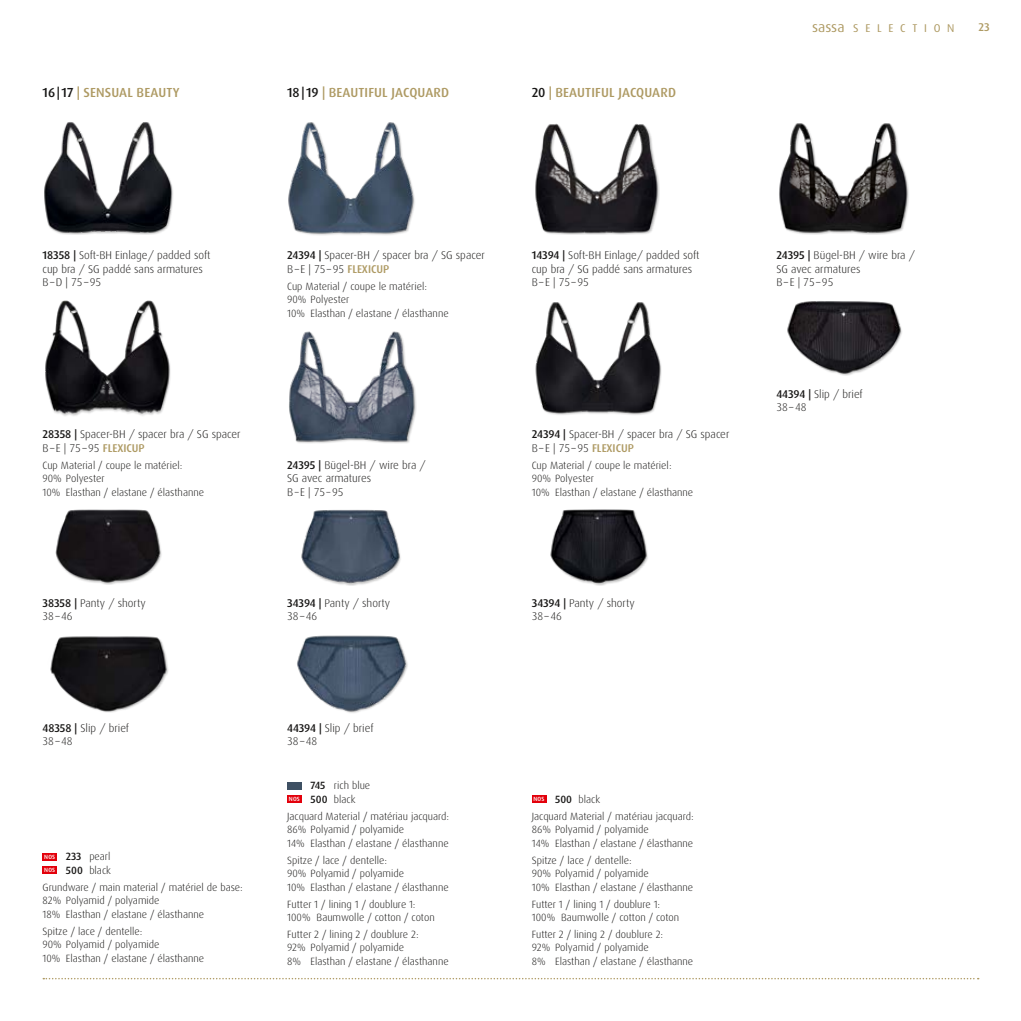
<style>
.page{position:relative;width:1021px;height:1021px;background:#fff}
.page>*{position:absolute;margin:0;border:0;box-sizing:border-box;transform-origin:0 0}
.t1{font:500 13.2px "Dax Pro";letter-spacing:.01em;color:#ae9a63}
.t2{font:300 11.25px/13.5px "Dax Extended";color:#181716}
.t3{font:11.25px "Dax Pro";letter-spacing:.6em;color:#ae9a63}
.t4{font:500 11.25px "Dax Pro";color:#ae9a63}
.t5{font:300 10.5px/13.5px "Dax Pro";color:#181716}
.s1{color:#181716}
.s2{font-size:13.5px}
.s3{font-size:14.4px}
.s4{font-family:"Dax Pro";font-weight:500}
.s5{font-family:"Dax Pro"}
.s6{font-weight:500;color:#ae9a63}
.s7{font-weight:500;font-size:6px;color:#fff}
.s8{font-weight:500}
</style>
<div class="page">
<img style="left:44px;top:122px;width:129px;height:113px">
<img style="left:45px;top:300px;width:126px;height:114px">
<div style="left:56px;top:509px;width:106px;height:76px;background:#181716;opacity:.25"></div>
<img style="left:55px;top:509px;width:107px;height:74px">
<div style="left:49px;top:636px;width:120px;height:77px;background:#181716;opacity:.25"></div>
<img style="left:49px;top:636px;width:120px;height:75px">
<div style="left:43px;top:853px;width:14px;height:7px;background:#e3000b"></div>
<div style="left:43px;top:866px;width:14px;height:7px;background:#e3000b"></div>
<img style="left:288px;top:122px;width:127px;height:113px">
<img style="left:289px;top:331px;width:127px;height:112px">
<div style="left:301px;top:510px;width:101px;height:75px;background:#181716;opacity:.25"></div>
<img style="left:301px;top:509px;width:101px;height:74px">
<div style="left:297px;top:635px;width:112px;height:78px;background:#181716;opacity:.25"></div>
<img style="left:297px;top:635px;width:112px;height:76px">
<div style="left:287px;top:782px;width:14px;height:7px;background:#3e5063"></div>
<div style="left:287px;top:795px;width:14px;height:7px;background:#e3000b"></div>
<img style="left:535px;top:123px;width:125px;height:112px">
<img style="left:535px;top:302px;width:127px;height:112px">
<div style="left:551px;top:509px;width:97px;height:76px;background:#181716;opacity:.25"></div>
<img style="left:550px;top:509px;width:98px;height:74px">
<div style="left:531px;top:795px;width:15px;height:7px;background:#e3000b"></div>
<img style="left:779px;top:123px;width:130px;height:112px">
<div style="left:788px;top:301px;width:115px;height:75px;background:#181716;opacity:.25"></div>
<img style="left:787px;top:301px;width:116px;height:73px">
<svg style="left:43px;top:977px;width:935px;height:2px"></svg>
<p class="t1" style="left:43px;top:84px;width:138px"><span class="s1">16| 17</span> <span class="s2">|</span> SENSUAL BEAUTY</p>
<p class="t1" style="left:287px;top:84px;width:164px"><span class="s1">18| 19</span> <span class="s2">|</span> BEAUTIFUL JACQUARD</p>
<p class="t1" style="left:531px;top:84px;width:146px"><span class="s1">20</span> <span class="s2">|</span> BEAUTIFUL JACQUARD</p>
<p class="t3" style="left:812px;top:21px;width:144px"><span class="s3">sassa</span> SELECTION</p>
<p class="t4" style="left:978px;top:20px;width:13px">23</p>
<p class="t2" style="left:43px;top:249px;width:169px"><span class="s4">18358 |</span> Soft-BH Einlage/ padded soft cup bra / SG paddé sans armatures<br>B–D <span class="s5">|</span> 75–95</p>
<p class="t2" style="left:287px;top:249px;width:199px"><span class="s4">24394 |</span> Spacer-BH / spacer bra / SG spacer<br>B– E <span class="s5">|</span> 75–95 <span class="s6">FLEXICUP</span></p>
<p class="t5" style="left:287px;top:279px;width:163px">Cup Material / coupe le matériel:<br>90% Polyester<br>10% Elasthan / elastane / élasthanne</p>
<p class="t2" style="left:531px;top:249px;width:169px"><span class="s4">14394 |</span> Soft-BH Einlage/ padded soft cup bra / SG paddé sans armatures<br>B–E <span class="s5">|</span> 75–95</p>
<p class="t2" style="left:776px;top:249px;width:140px"><span class="s4">24395 |</span> Bügel-BH / wire bra /<br>SG avec armatures<br>B–E <span class="s5">|</span> 75–95</p>
<p class="t2" style="left:776px;top:387px;width:88px"><span class="s4">44394 |</span> Slip / brief<br>38–48</p>
<p class="t2" style="left:43px;top:427px;width:199px"><span class="s4">28358 |</span> Spacer-BH / spacer bra / SG spacer<br>B– E <span class="s5">|</span> 75–95 <span class="s6">FLEXICUP</span></p>
<p class="t5" style="left:43px;top:458px;width:163px">Cup Material / coupe le matériel:<br>90% Polyester<br>10% Elasthan / elastane / élasthanne</p>
<p class="t2" style="left:287px;top:458px;width:140px"><span class="s4">24395 |</span> Bügel-BH / wire bra /<br>SG avec armatures<br>B<span class="s5">–</span>E <span class="s5">|</span> 75<span class="s5">–</span>95</p>
<p class="t2" style="left:531px;top:427px;width:199px"><span class="s4">24394 |</span> Spacer-BH / spacer bra / SG spacer<br>B– E <span class="s5">|</span> 75–95 <span class="s6">FLEXICUP</span></p>
<p class="t5" style="left:531px;top:458px;width:163px">Cup Material / coupe le matériel:<br>90% Polyester<br>10% Elasthan / elastane / élasthanne</p>
<p class="t2" style="left:43px;top:596px;width:105px"><span class="s4">38358 |</span> Panty / shorty<br>38–46</p>
<p class="t2" style="left:287px;top:596px;width:104px"><span class="s4">34394 |</span> Panty / shorty<br>38–46</p>
<p class="t2" style="left:531px;top:596px;width:104px"><span class="s4">34394 |</span> Panty / shorty<br>38–46</p>
<p class="t2" style="left:43px;top:721px;width:88px"><span class="s4">48358 |</span> Slip / brief<br>38–48</p>
<p class="t5" style="left:44px;top:849px;width:68px"><span class="s7">NOS</span> <span class="s8">233</span> pearl<br><span class="s7">NOS</span> <span class="s8">500</span> black</p>
<p class="t5" style="left:43px;top:880px;width:202px">Grundware / main material / matériel de base:<br>82% Polyamid / polyamide<br>18% Elasthan / elastane / élasthanne</p>
<p class="t5" style="left:43px;top:924px;width:163px">Spitze / lace / dentelle:<br>90% Polyamid / polyamide<br>10% Elasthan / elastane / élasthanne</p>
<p class="t2" style="left:287px;top:721px;width:88px"><span class="s4">44394 |</span> Slip / brief<br>38–48</p>
<p class="t5" style="left:289px;top:779px;width:83px;text-indent:22px"><span class="s8">745</span> rich blue<br><span class="s7">NOS</span> <span class="s8">500</span> black</p>
<p class="t5" style="left:287px;top:809px;width:163px">Jacquard Material / matériau jacquard:<br>86% Polyamid / polyamide<br>14% Elasthan / elastane / élasthanne</p>
<p class="t5" style="left:287px;top:853px;width:163px">Spitze / lace / dentelle:<br>90% Polyamid / polyamide<br>10% Elasthan / elastane / élasthanne</p>
<p class="t5" style="left:287px;top:897px;width:149px">Futter 1 / lining 1 / doublure 1:<br>100% Baumwolle / cotton / coton</p>
<p class="t5" style="left:287px;top:927px;width:163px">Futter 2 / lining 2 / doublure 2:<br>92% Polyamid / polyamide<br>8% Elasthan / elastane / élasthanne</p>
<p class="t5" style="left:531px;top:790px;width:163px;line-height:16.8px"><span class="s7">NOS</span> <span class="s8">500</span> black<br>Jacquard Material / matériau jacquard:</p>
<p class="t5" style="left:531px;top:822px;width:163px">86% Polyamid / polyamide<br>14% Elasthan / elastane / élasthanne</p>
<p class="t5" style="left:531px;top:853px;width:163px">Spitze / lace / dentelle:<br>90% Polyamid / polyamide<br>10% Elasthan / elastane / élasthanne</p>
<p class="t5" style="left:531px;top:897px;width:149px">Futter 1 / lining 1 / doublure 1:<br>100% Baumwolle / cotton / coton</p>
<p class="t5" style="left:531px;top:927px;width:163px">Futter 2 / lining 2 / doublure 2:<br>92% Polyamid / polyamide<br>8% Elasthan / elastane / élasthanne</p>
</div>
